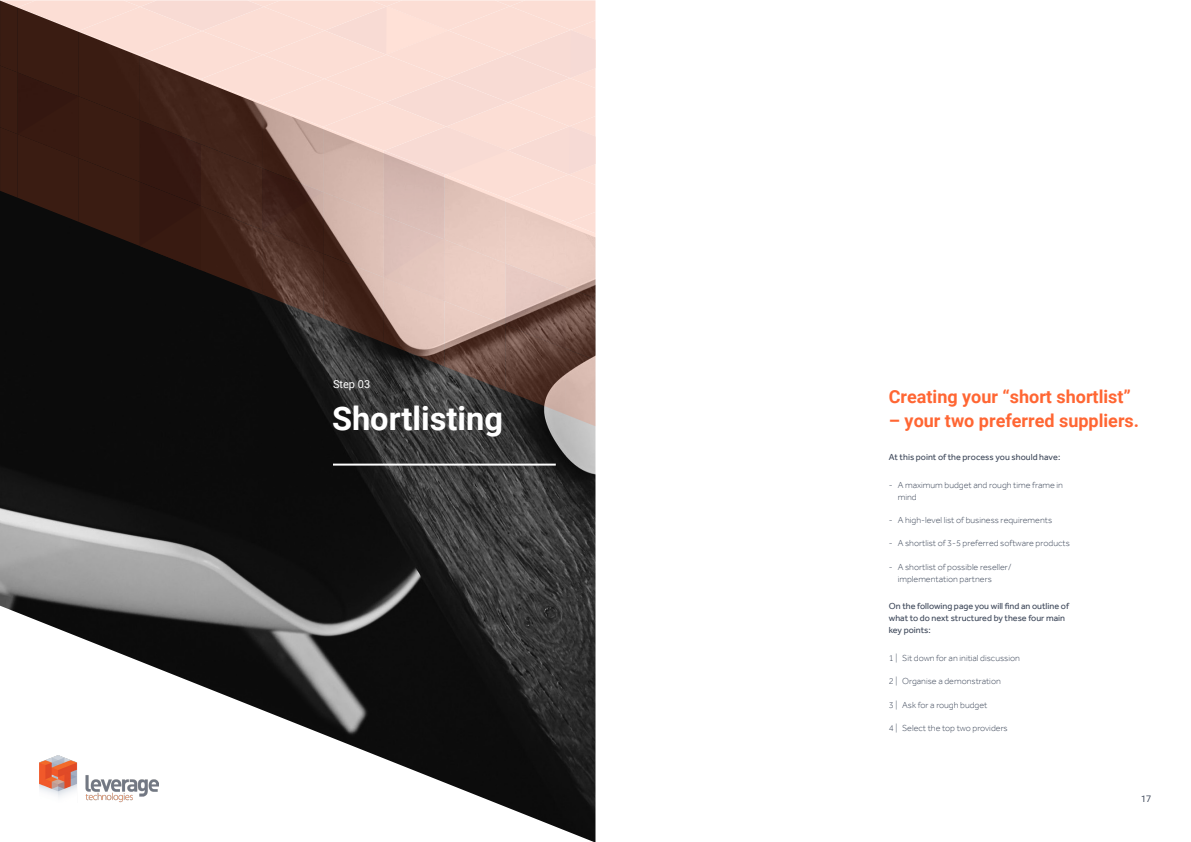
<style>
.page{position:relative;width:1191px;height:842px;background:#fff}
.page>*{position:absolute;margin:0;border:0;box-sizing:border-box;transform-origin:0 0}
.t1{font:700 32.6px "Roboto";color:#fff}
.Body{font:700 18px "Roboto";color:#f63}
.t2{font:11px "Roboto";color:#fff}
.Bullets{font:300 9px/12px "Effra";color:#3d4759}
.Body-2{font:9px/12px "Effra";color:#3d4759}
.t3{font:9px "Roboto";color:#3d4759}
</style>
<div class="page">
<img style="left:0;top:426px;width:595px;height:416px">
<hr style="left:333px;top:464px;width:223px;height:2px;background:#fff">
<svg style="left:0;top:0;width:595px;height:426px;background:#816b65"></svg>
<img style="left:40px;top:756px;width:119px;height:46px">
<p class="t2" style="left:333px;top:376px;width:39px">Step 03</p>
<p class="t1" style="left:332px;top:396px;width:172px">Shortlisting</p>
<p class="Body" style="left:888px;top:384px;width:244px">Creating your “short shortlist”</p>
<p class="Body" style="left:888px;top:408px;width:252px">– your two preferred suppliers.</p>
<p class="Body-2" style="left:888px;top:451px;width:173px">At this point of the process you should have:</p>
<p class="Bullets" style="left:897px;top:479px;width:167px;text-indent:-9px">- A maximum budget and rough time frame in mind</p>
<p class="Bullets" style="left:889px;top:514px;width:165px">- A high-level list of business requirements</p>
<p class="Bullets" style="left:889px;top:537px;width:182px">- A shortlist of 3-5 preferred software products</p>
<p class="Bullets" style="left:897px;top:561px;width:115px;text-indent:-9px">- A shortlist of possible reseller/ implementation partners</p>
<p class="Body-2" style="left:889px;top:600px;width:182px">On the following page you will find an outline of what to do next structured by these four main key points:</p>
<p class="Bullets" style="left:889px;top:652px;width:133px">1 | Sit down for an initial discussion</p>
<p class="Bullets" style="left:889px;top:675px;width:113px">2 | Organise a demonstration</p>
<p class="Bullets" style="left:889px;top:699px;width:100px">3 | Ask for a rough budget</p>
<p class="Bullets" style="left:889px;top:722px;width:120px">4 | Select the top two providers</p>
<p class="t3" style="left:1141px;top:793px;width:12px">17</p>
</div>
